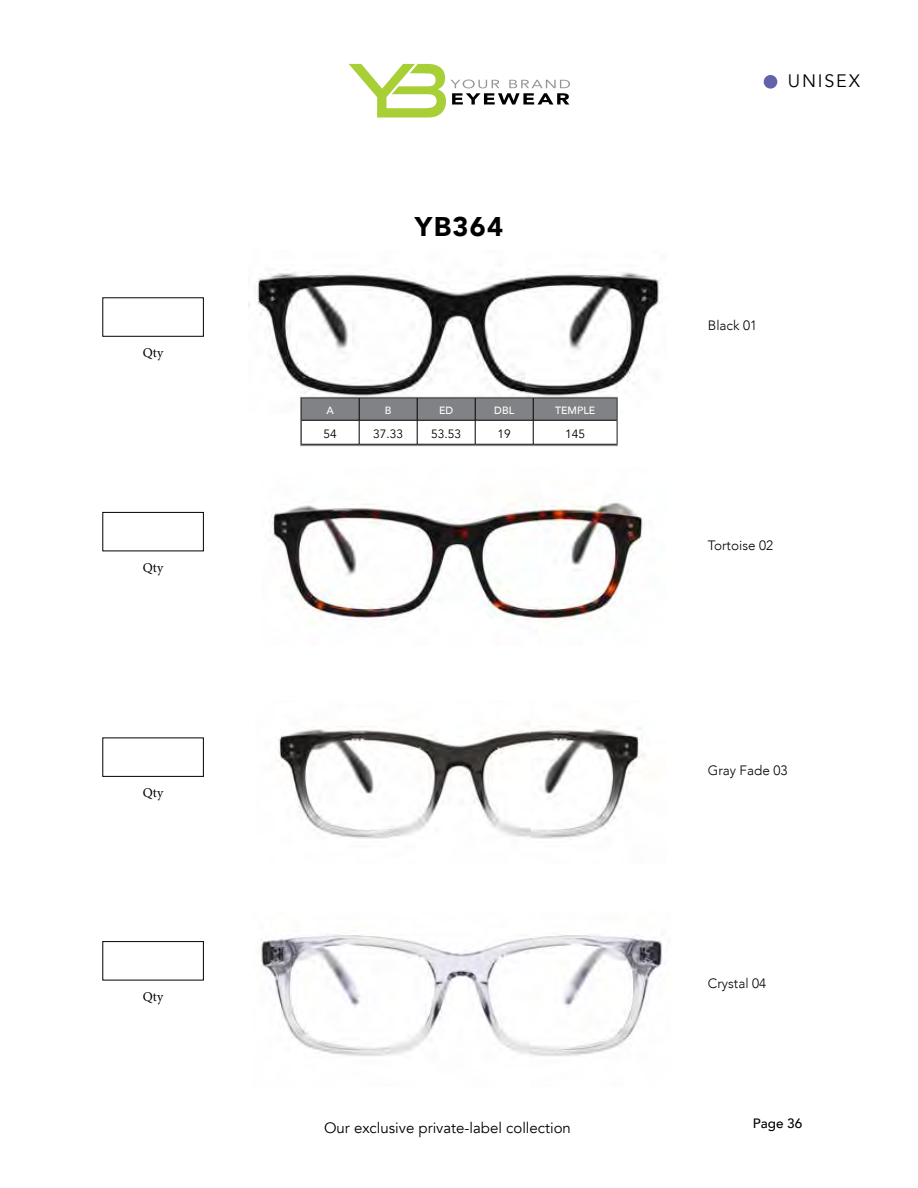
<style>
.page{position:relative;width:918px;height:1188px;background:#fff}
.page>*{position:absolute;margin:0;border:0;box-sizing:border-box;transform-origin:0 0}
.t1{font:900 27px "Avenir";letter-spacing:.05em;color:#000}
.t2{font:18px "Avenir";letter-spacing:.1em;color:#000}
.t3{font:15px "Avenir";color:#000}
.t4{font:300 13.5px "Avenir";color:#000}
.t5{font:13.5px "Minion Pro";letter-spacing:.005em;color:#000}
.t6{font:500 13.5px "Avenir";color:#000}
.t7{font:12px "Avenir";color:#000}
.t8{font:500 10.5px "Avenir";color:#fff}
</style>
<div class="page">
<svg style="left:349px;top:64px;width:221px;height:54px"></svg>
<img style="left:271px;top:502px;width:372px;height:121px">
<img style="left:277px;top:723px;width:368px;height:116px">
<img style="left:249px;top:272px;width:412px;height:141px">
<img style="left:261px;top:934px;width:404px;height:122px">
<div style="left:764px;top:75px;width:13px;height:14px;background:#6361ab;border-radius:50%"></div>
<svg style="left:303px;top:398px;width:315px;height:46px"></svg>
<div style="left:301px;top:397px;width:316px;height:49px;border:1px solid #818285"></div>
<div style="left:103px;top:512px;width:101px;height:39px;border:1px solid #000"></div>
<div style="left:103px;top:941px;width:101px;height:39px;border:1px solid #000"></div>
<div style="left:103px;top:738px;width:101px;height:39px;border:1px solid #000"></div>
<p class="t5" style="left:143px;top:344px;width:22px">Qty</p>
<p class="t5" style="left:143px;top:558px;width:22px">Qty</p>
<p class="t5" style="left:143px;top:784px;width:22px">Qty</p>
<p class="t5" style="left:143px;top:988px;width:22px">Qty</p>
<h1 class="t1" style="left:415px;top:203px;width:90px">YB364</h1>
<p class="t8" style="left:326px;top:402px;width:9px">A</p>
<p class="t8" style="left:385px;top:402px;width:8px">B</p>
<p class="t8" style="left:439px;top:402px;width:16px">ED</p>
<p class="t8" style="left:494px;top:402px;width:21px">DBL</p>
<p class="t8" style="left:555px;top:402px;width:42px">TEMPLE</p>
<p class="t7" style="left:324px;top:427px;width:15px">54</p>
<p class="t7" style="left:373px;top:427px;width:32px">37.33</p>
<p class="t7" style="left:431px;top:427px;width:32px">53.53</p>
<p class="t7" style="left:498px;top:427px;width:15px">19</p>
<p class="t7" style="left:565px;top:427px;width:22px">145</p>
<h2 class="t2" style="left:788px;top:70px;width:74px">UNISEX</h2>
<p class="t4" style="left:708px;top:317px;width:51px">Black 01</p>
<p class="t4" style="left:708px;top:538px;width:67px">Tortoise 02</p>
<p class="t4" style="left:708px;top:762px;width:81px">Gray Fade 03</p>
<p class="t4" style="left:708px;top:976px;width:60px">Crystal 04</p>
<p class="t3" style="left:324px;top:1119px;width:248px">Our exclusive private-label collection</p>
<p class="t6" style="left:753px;top:1112px;width:51px">Page 36</p>
</div>
